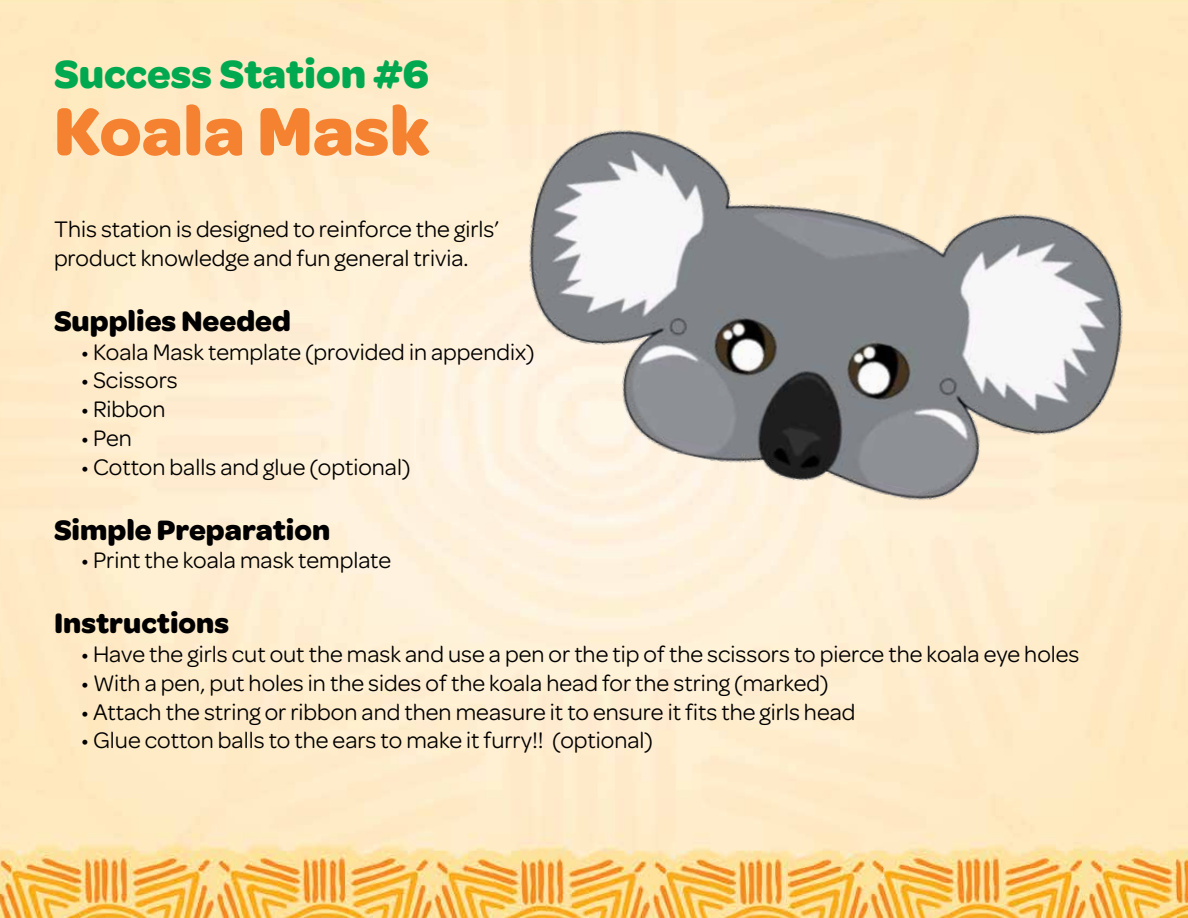
<style>
.page{position:relative;width:1188px;height:918px;background:#fff}
.page>*{position:absolute;margin:0;border:0;box-sizing:border-box;transform-origin:0 0}
.t1{font:700 72px "Omnes Girl Scouts";color:#f58231}
.t2{font:700 42px "Omnes Girl Scouts";color:#00a94f}
.t3{font:700 30px "Omnes Girl Scouts";color:#000}
.t4{font:24px/28.8px "Omnes Girl Scouts";color:#000}
</style>
<div class="page">
<img style="left:0;top:0;width:1188px;height:918px">
<img style="left:481px;top:97px;width:668px;height:457px">
<h2 class="t2" style="left:54px;top:42px;width:376px">Success Station #6</h2>
<h1 class="t1" style="left:54px;top:78px;width:377px">Koala Mask</h1>
<p class="t4" style="left:54px;top:213px;width:447px">This station is designed to reinforce the girls’ product knowledge and fun general trivia.</p>
<p class="t3" style="left:54px;top:298px;width:238px">Supplies Needed</p>
<p class="t4" style="left:81px;top:336px;width:455px">• Koala Mask template (provided in appendix)</p>
<p class="t4" style="left:81px;top:365px;width:98px">• Scissors</p>
<p class="t4" style="left:81px;top:393px;width:86px">• Ribbon</p>
<p class="t4" style="left:81px;top:422px;width:52px">• Pen</p>
<p class="t4" style="left:81px;top:451px;width:331px">• Cotton balls and glue (optional)</p>
<p class="t3" style="left:54px;top:507px;width:278px">Simple Preparation</p>
<p class="t4" style="left:81px;top:545px;width:312px">• Print the koala mask template</p>
<p class="t3" style="left:54px;top:601px;width:177px">Instructions</p>
<p class="t4" style="left:81px;top:638px;width:1000px">• Have the girls cut out the mask and use a pen or the tip of the scissors to pierce the koala eye holes</p>
<p class="t4" style="left:81px;top:667px;width:749px">• With a pen, put holes in the sides of the koala head for the string (marked)</p>
<p class="t4" style="left:81px;top:696px;width:776px">• Attach the string or ribbon and then measure it to ensure it fits the girls head</p>
<p class="t4" style="left:81px;top:725px;width:574px">• Glue cotton balls to the ears to make it furry!! (optional)</p>
</div>
